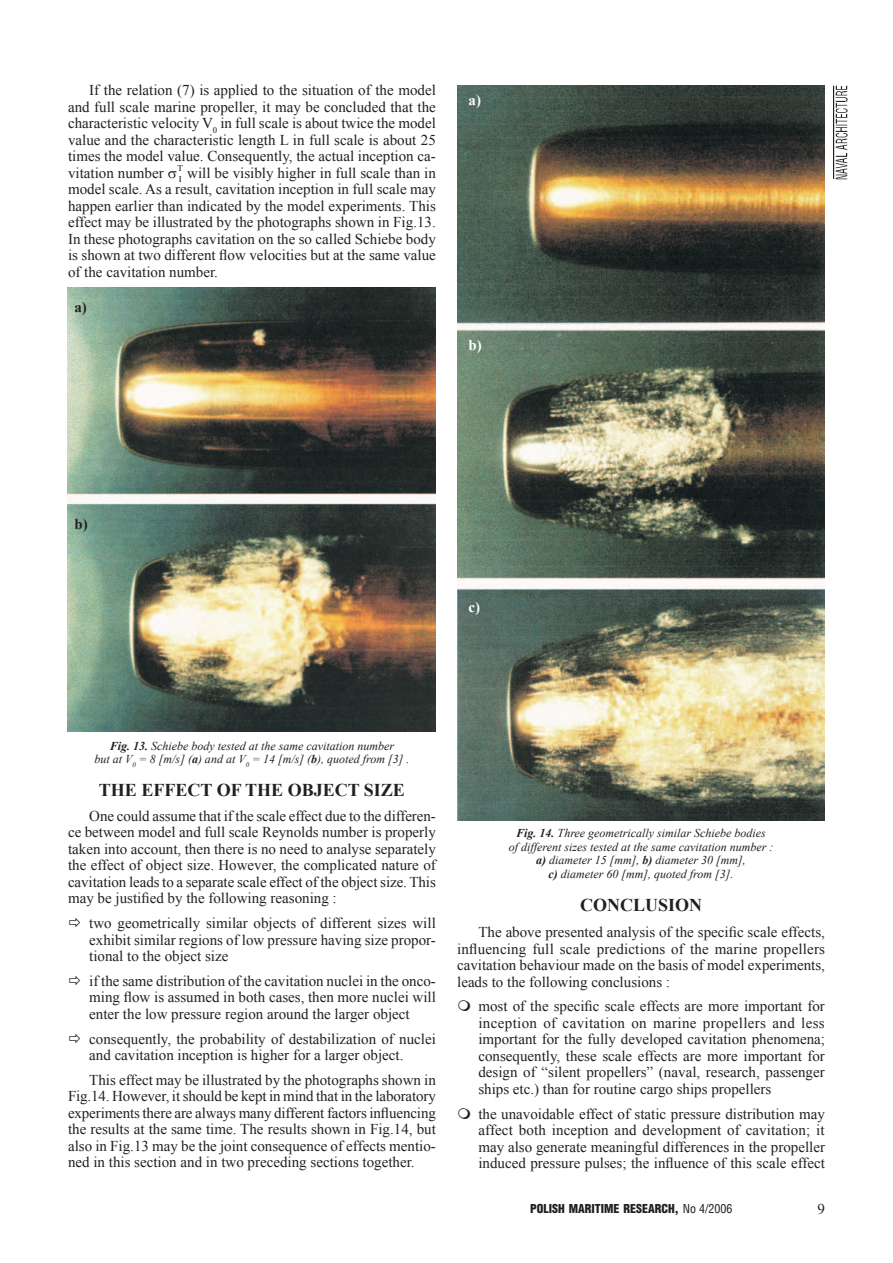
<style>
.page{position:relative;width:893px;height:1263px;background:#fff}
.page>*{position:absolute;margin:0;border:0;box-sizing:border-box;transform-origin:0 0}
.t1{font:700 18px "Times New Roman";color:#231f20}
.t2{font:15px/16.5px "Times New Roman";color:#231f20;text-align:justify}
.t3{font:700 15px "Times New Roman";color:#fff}
.t4{font:700 15px "Times New Roman";color:#231f20}
.t5{font:italic 12px/13.5px "Times New Roman";color:#231f20;text-align:center}
.t6{font:900 12px "Switzerland Cond";color:#231f20}
.t7{font:9px/11.2px "Times New Roman";color:#231f20}
.s1{font-weight:700}
.s2{font-family:"Switzerland Condensed";font-weight:400}
</style>
<div class="page">
<img style="left:457px;top:85px;width:368px;height:736px">
<img style="left:833px;top:85px;width:14px;height:95px">
<img style="left:68px;top:288px;width:368px;height:443px">
<p class="t2" style="left:68px;top:82px;width:369px;text-indent:21px">If the relation (7) is applied to the situation of the model and full scale marine propeller, it may be concluded that the characteristic velocity V<sub>0</sub> in full scale is about twice the model value and the characteristic length L in full scale is about 25 times the model value. Consequently, the actual inception ca&shy;vitation number ▲ will be visibly higher in full scale than in</p>
<p class="t7" style="left:178px;top:162px;width:7px">T<br>I</p>
<p class="t2" style="left:68px;top:181px;width:369px">model scale. As a result, cavitation inception in full scale may happen earlier than indicated by the model experiments. This effect may be illustrated by the photographs shown in Fig.13.<br>In these photographs cavitation on the so called Schiebe body is shown at two different flow velocities but at the same value of the cavitation number.</p>
<p class="t4" style="left:74px;top:297px;width:14px">a)</p>
<p class="t3" style="left:469px;top:89px;width:14px">a)</p>
<p class="t3" style="left:469px;top:335px;width:15px">b)</p>
<p class="t4" style="left:74px;top:513px;width:15px">b)</p>
<p class="t3" style="left:469px;top:596px;width:13px">c)</p>
<p class="t5" style="left:94px;top:738px;width:317px"><span class="s1">Fig. 13.</span> Schiebe body tested at the same cavitation number<br>but at V<sub>0</sub> = 8 [m/s] (<span class="s1">a</span>) and at V<sub>0</sub> = 14 [m/s] (<span class="s1">b</span>), quoted from [3] .</p>
<p class="t1" style="left:99px;top:777px;width:307px">THE EFFECT OF THE OBJECT SIZE</p>
<p class="t2" style="left:68px;top:807px;width:369px;text-indent:21px">One could assume that if the scale effect due to the differen&shy;ce between model and full scale Reynolds number is properly taken into account, then there is no need to analyse separately the effect of object size. However, the complicated nature of cavitation leads to a separate scale effect of the object size. This may be justified by the following reasoning :</p>
<p class="t2" style="left:89px;top:914px;width:348px">two geometrically similar objects of different sizes will exhibit similar regions of low pressure having size propor&shy;tional to the object size</p>
<p class="t2" style="left:89px;top:972px;width:348px">if the same distribution of the cavitation nuclei in the onco&shy;ming flow is assumed in both cases, then more nuclei will enter the low pressure region around the larger object</p>
<p class="t2" style="left:89px;top:1030px;width:348px">consequently, the probability of destabilization of nuclei and cavitation inception is higher for a larger object.</p>
<p class="t2" style="left:68px;top:1071px;width:369px;text-indent:21px">This effect may be illustrated by the photographs shown in Fig.14. However, it should be kept in mind that in the laboratory experiments there are always many different factors influencing the results at the same time. The results shown in Fig.14, but also in Fig.13 may be the joint consequence of effects mentio&shy;ned in this section and in two preceding sections together.</p>
<p class="t5" style="left:509px;top:826px;width:266px"><span class="s1">Fig. 14.</span> Three geometrically similar Schiebe bodies<br>of different sizes tested at the same cavitation number : <span class="s1">a)</span> diameter 15 [mm], <span class="s1">b)</span> diameter 30 [mm],<br><span class="s1">c)</span> diameter 60 [mm], quoted from [3].</p>
<p class="t1" style="left:580px;top:892px;width:124px">CONCLUSION</p>
<p class="t2" style="left:457px;top:924px;width:369px;text-indent:21px">The above presented analysis of the specific scale effects, influencing full scale predictions of the marine propellers cavitation behaviour made on the basis of model experiments, leads to the following conclusions :</p>
<p class="t2" style="left:478px;top:998px;width:348px">most of the specific scale effects are more important for inception of cavitation on marine propellers and less important for the fully developed cavitation phenomena; consequently, these scale effects are more important for design of “silent propellers” (naval, research, passenger ships etc.) than for routine cargo ships propellers</p>
<p class="t2" style="left:478px;top:1105px;width:348px">the unavoidable effect of static pressure distribution may affect both inception and development of cavitation; it may also generate meaningful differences in the propeller induced pressure pulses; the influence of this scale effect</p>
<p class="t6" style="left:530px;top:1200px;width:204px">POLISH MARITIME RESEARCH, <span class="s2">No 4/2006</span></p>
<p class="t2" style="left:817px;top:1201px;width:9px">9</p>
</div>
